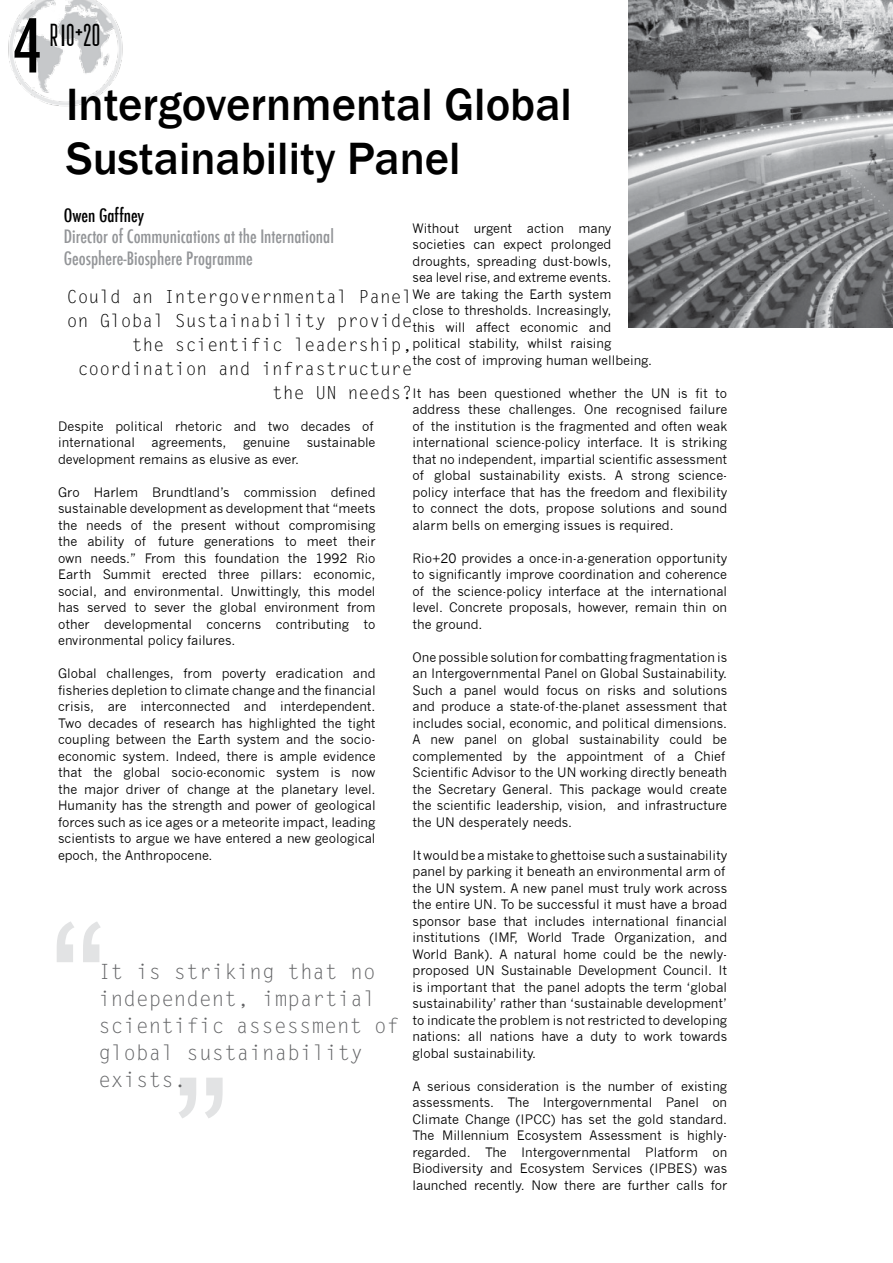
<style>
.page{position:relative;width:893px;height:1263px;background:#fff}
.page>*{position:absolute;margin:0;border:0;box-sizing:border-box;transform-origin:0 0}
.t1{font:174px "Arial";color:#e2e3e4}
.t2{font:500 condensed 72px "Futura";color:#000}
.t3{font:500 46.5px/54px "Franklin Gothic";color:#000}
.t4{font:28.5px "Berlin Email";color:#000}
.t5{font:21px/27px "Letter Gothic Std";color:#636466}
.t6{font:18px/24px "Letter Gothic Std";color:#000;text-align:right}
.t7{font:500 condensed 18px/21.6px "Futura";color:#939598}
.t8{font:500 condensed 18px "Futura";color:#000}
.t9{font:12.75px/16.5px "News Gothic";color:#000;text-align:justify}
.s1{font-family:"CHANL Plain"}
</style>
<div class="page">
<img style="left:8px;top:0;width:115px;height:107px">
<img style="left:629px;top:0;width:264px;height:327px">
<h2 class="t2" style="left:12px;top:0;width:31px">4</h2>
<h3 class="t4" style="left:51px;top:18px;width:52px">R<span class="s1">I</span>O+20</h3>
<h3 class="t3" style="left:66px;top:78px;width:507px">Intergovernmental Global<br>Sustainability Panel</h3>
<h3 class="t8" style="left:64px;top:204px;width:82px">Owen Gaffney</h3>
<h3 class="t7" style="left:64px;top:226px;width:272px">Director of Communications at the International<br>Geosphere-Biosphere Programme</h3>
<h3 class="t6" style="left:67px;top:285px;width:347px">Could an Intergovernmental Panel on Global Sustainability provide the scientific leadership, coordination and infrastructure the UN needs?</h3>
<p class="t9" style="left:58px;top:418px;width:317px">Despite political rhetoric and two decades of international</p>
<p class="t9" style="left:413px;top:220px;width:241px;text-align:left">Without urgent action many societies can expect prolonged droughts, spreading dust-bowls,<br>sea level rise, and extreme events.<br>We are taking the Earth system<br>close to thresholds. Increasingly,<br>this will affect economic and political stability, whilst raising<br>the cost of improving human wellbeing.</p>
<p class="t9" style="left:413px;top:385px;width:316px">It has been questioned whether the UN is fit to address these challenges. One recognised failure of the institution is the fragmented and often weak international science-policy interface. It is striking that no independent, impartial scientific assessment of global sustainability exists. A strong science&shy;policy interface that has the freedom and flexibility to connect the dots, propose solutions and sound alarm bells on emerging issues is required.</p>
<p class="t9" style="left:413px;top:550px;width:316px">Rio+20 provides a once-in-a-generation opportunity to significantly improve coordination and coherence of the science-policy interface at the international level. Concrete proposals, however, remain thin on the ground.</p>
<p class="t9" style="left:413px;top:649px;width:316px;text-align:left">One possible solution for combatting fragmentation is an Intergovernmental Panel on Global Sustainability.<br>Such a panel would focus on risks and solutions and produce a state-of-the-planet assessment that includes social, economic, and political dimensions.<br>A new panel on global sustainability could be complemented by the appointment of a Chief Scientific Advisor to the UN working directly beneath the Secretary General. This package would create the scientific leadership, vision, and infrastructure the UN desperately needs.</p>
<p class="t9" style="left:413px;top:847px;width:316px;text-align:left">It would be a mistake to ghettoise such a sustainability panel by parking it beneath an environmental arm of the UN system. A new panel must truly work across the entire UN. To be successful it must have a broad sponsor base that includes international financial institutions (IMF, World Trade Organization, and World Bank). A natural home could be the newly&shy;proposed UN Sustainable Development Council. It is important that the panel adopts the term ‘global sustainability’ rather than ‘sustainable development’ to indicate the problem is not restricted to developing nations: all nations have a duty to work towards global sustainability.</p>
<p class="t9" style="left:413px;top:1078px;width:316px">A serious consideration is the number of existing assessments. The Intergovernmental Panel on Climate Change (IPCC) has set the gold standard.<br>The Millennium Ecosystem Assessment is highly&shy;regarded. The Intergovernmental Platform on Biodiversity and Ecosystem Services (IPBES) was launched recently. Now there are further calls for</p>
<p class="t9" style="left:152px;top:434px;width:77px">agreements,</p>
<p class="t9" style="left:243px;top:434px;width:49px">genuine</p>
<p class="t9" style="left:307px;top:434px;width:70px">sustainable</p>
<p class="t9" style="left:58px;top:451px;width:242px">development remains as elusive as ever.</p>
<p class="t9" style="left:58px;top:484px;width:319px">Gro Harlem Brundtland’s commission defined sustainable development as development that “meets the needs of the present without compromising the ability of future generations to meet their own needs.” From this foundation the 1992 Rio Earth Summit erected three pillars: economic, social, and environmental. Unwittingly, this model has served to sever the global environment from other developmental concerns contributing to environmental policy failures.</p>
<p class="t9" style="left:58px;top:665px;width:319px">Global challenges, from poverty eradication and fisheries depletion to climate change and the financial crisis, are interconnected and interdependent.<br>Two decades of research has highlighted the tight coupling between the Earth system and the socio&shy;economic system. Indeed, there is ample evidence that the global socio-economic system is now the major driver of change at the planetary level.<br>Humanity has the strength and power of geological forces such as ice ages or a meteorite impact, leading scientists to argue we have entered a new geological epoch, the Anthropocene.</p>
<h1 class="t1" style="left:50px;top:873px;width:59px">“</h1>
<h3 class="t5" style="left:98px;top:959px;width:279px">It is striking that no independent, impartial</h3>
<h3 class="t5" style="left:98px;top:1013px;width:303px">scientific assessment of global sustainability exists.</h3>
<h1 class="t1" style="left:230px;top:1167px;width:59px;rotate:-180deg">“</h1>
</div>
